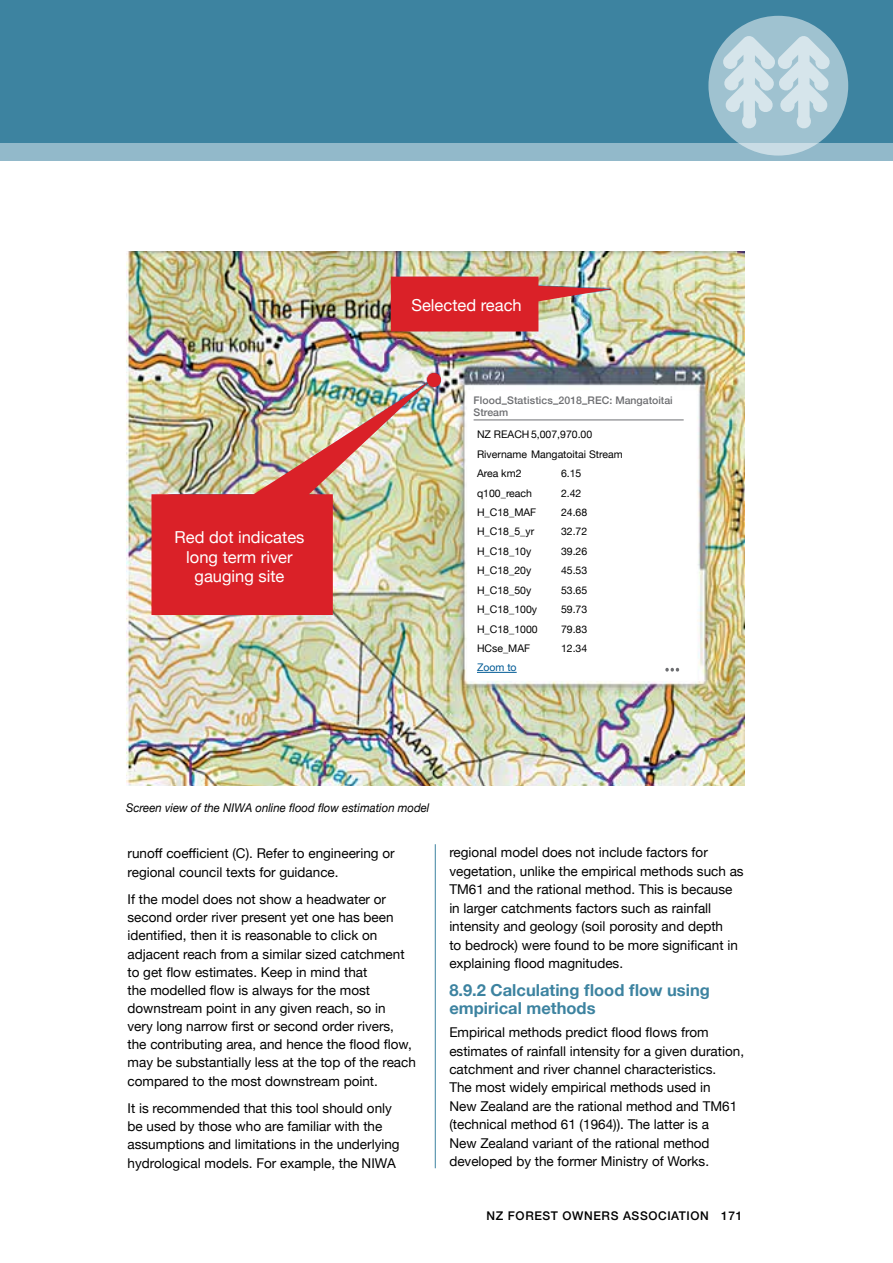
<style>
.page{position:relative;width:893px;height:1263px;background:#fff}
.page>*{position:absolute;margin:0;border:0;box-sizing:border-box;transform-origin:0 0}
.t1{font:16.5px/19.8px "Helvetica Neue";color:#fff;text-align:center}
.t2{font:700 16.5px/18.5px "Helvetica Neue";color:#3d83a0}
.t3{font:13.5px/18.1px "Helvetica Neue";color:#000}
.t4{font:italic 12px "Helvetica Neue";color:#000;scale:.95 1}
.t5{font:500 12px "Helvetica Neue";letter-spacing:.05em;color:#000}
.t6{font:10.5px/19.4px "Helvetica Neue";color:#000}
.t7{font:500 10.5px/12.6px "Helvetica Neue";letter-spacing:.01em;color:#6d6e71}
.t8{font:10.5px "Helvetica Neue";color:#005a95}
</style>
<div class="page">
<img style="left:126px;top:251px;width:618px;height:535px">
<div style="left:0;top:0;width:893px;height:142px;background:#3d83a0"></div>
<div style="left:0;top:142px;width:893px;height:19px;background:#92b9ca"></div>
<svg style="left:708px;top:16px;width:140px;height:140px;background:#a3c4d2"></svg>
<svg style="left:722px;top:35px;width:108px;height:94px;background:#bdd5de"></svg>
<div style="left:467px;top:390px;width:229px;height:291px;background:#fff"></div>
<hr style="left:474px;top:420px;width:210px;height:1px;background:#6d6e71">
<hr style="left:477px;top:672px;width:40px;height:1px;background:#005a95">
<svg style="left:665px;top:668px;width:14px;height:3px"></svg>
<img style="left:391px;top:277px;width:220px;height:54px">
<img style="left:151px;top:382px;width:277px;height:233px">
<hr style="left:435px;top:844px;width:1px;height:324px;background:#3d83a0">
<div style="left:427px;top:373px;width:14px;height:14px;background:#da2128;border-radius:50%"></div>
<p class="t1" style="left:411px;top:296px;width:112px">Selected reach</p>
<p class="t1" style="left:175px;top:528px;width:131px">Red dot indicates long term river gauging site</p>
<p class="t7" style="left:474px;top:393px;width:201px">Flood–Statistics–2018–REC: Mangatoitai<br>Stream</p>
<p class="t6" style="left:477px;top:426px;width:147px">NZ REACH 5,007,970.00<br>Rivername Mangatoitai Stream<br>Area km2</p>
<p class="t6" style="left:561px;top:464px;width:22px">6.15</p>
<p class="t6" style="left:477px;top:484px;width:57px">q100_reach</p>
<p class="t6" style="left:561px;top:484px;width:22px">2.42</p>
<p class="t6" style="left:477px;top:503px;width:61px">H_C18_MAF</p>
<p class="t6" style="left:561px;top:503px;width:28px">24.68</p>
<p class="t6" style="left:477px;top:523px;width:59px">H_C18_5_yr</p>
<p class="t6" style="left:561px;top:523px;width:28px">32.72</p>
<p class="t6" style="left:477px;top:542px;width:56px">H_C18_10y</p>
<p class="t6" style="left:561px;top:542px;width:28px">39.26</p>
<p class="t6" style="left:477px;top:561px;width:56px">H_C18_20y</p>
<p class="t6" style="left:561px;top:561px;width:28px">45.53</p>
<p class="t6" style="left:477px;top:581px;width:56px">H_C18_50y</p>
<p class="t6" style="left:561px;top:581px;width:28px">53.65</p>
<p class="t6" style="left:477px;top:600px;width:62px">H_C18_100y</p>
<p class="t6" style="left:561px;top:600px;width:28px">59.73</p>
<p class="t6" style="left:477px;top:620px;width:62px">H_C18_1000</p>
<p class="t6" style="left:561px;top:620px;width:28px">79.83</p>
<p class="t6" style="left:477px;top:639px;width:55px">HCse_MAF</p>
<p class="t6" style="left:561px;top:639px;width:28px">12.34</p>
<p class="t8" style="left:477px;top:660px;width:41px">Zoom to</p>
<p class="t4" style="left:126px;top:799px;width:321px">Screen view of the NIWA online flood flow estimation model</p>
<p class="t3" style="left:128px;top:845px;width:269px">runoff coefficient (C). Refer to engineering or regional council texts for guidance.</p>
<p class="t3" style="left:128px;top:891px;width:290px">If the model does not show a headwater or second order river present yet one has been identified, then it is reasonable to click on adjacent reach from a similar sized catchment to get flow estimates. Keep in mind that<br>the modelled flow is always for the most downstream point in any given reach, so in<br>very long narrow first or second order rivers, the contributing area, and hence the flood flow, may be substantially less at the top of the reach compared to the most downstream point.</p>
<p class="t3" style="left:128px;top:1100px;width:274px">It is recommended that this tool should only be used by those who are familiar with the assumptions and limitations in the underlying hydrological models. For example, the NIWA</p>
<p class="t3" style="left:449px;top:844px;width:296px">regional model does not include factors for vegetation, unlike the empirical methods such as TM61 and the rational method. This is because in larger catchments factors such as rainfall intensity and geology (soil porosity and depth<br>to bedrock) were found to be more significant in explaining flood magnitudes.</p>
<p class="t2" style="left:449px;top:981px;width:262px">8.9.2 Calculating flood flow using empirical methods</p>
<p class="t3" style="left:449px;top:1024px;width:296px">Empirical methods predict flood flows from estimates of rainfall intensity for a given duration, catchment and river channel characteristics.<br>The most widely empirical methods used in<br>New Zealand are the rational method and TM61 (technical method 61 (1964)). The latter is a<br>New Zealand variant of the rational method developed by the former Ministry of Works.</p>
<p class="t5" style="left:486px;top:1206px;width:257px">NZ FOREST OWNERS ASSOCIATION 171</p>
</div>
